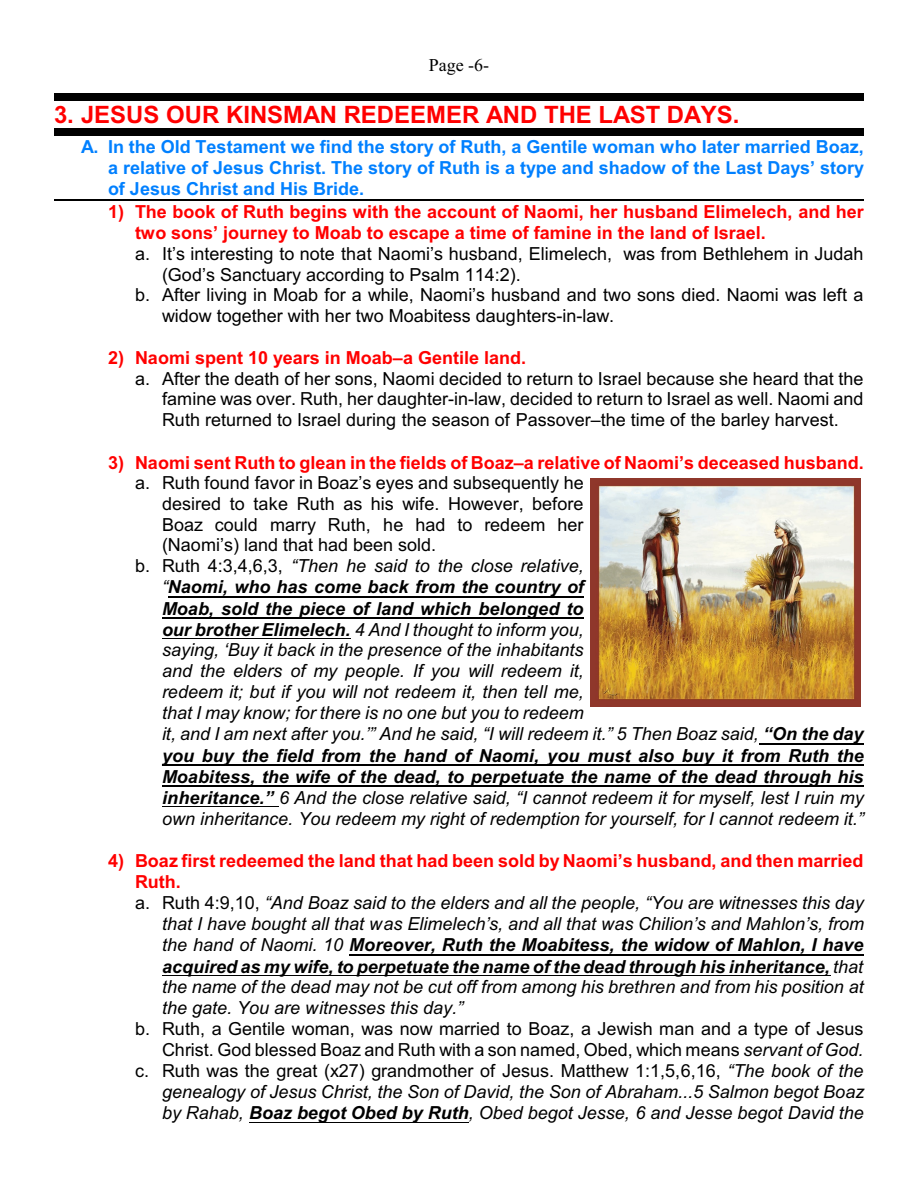
<style>
.page{position:relative;width:918px;height:1188px;background:#fff}
.page>*{position:absolute;margin:0;border:0;box-sizing:border-box;transform-origin:0 0}
.t1{font:700 24px "Arial";color:#f00}
.t2{font:18px/21px "Arial";color:#000;text-align:justify}
.t3{font:italic 18px "Arial";color:#000}
.t4{font:italic 700 18px "Arial";color:#000}
.t5{font:700 18px/21.3px "Arial";color:#f00}
.t6{font:700 18px/21.3px "Arial";color:#0080ff;text-align:justify}
.t7{font:18px "Times New Roman";color:#000}
.s1{font-style:normal}
.s2{font-weight:400}
.s3{font-weight:700}
.s4{font-style:italic}
.s5{font-weight:700;font-style:italic}
</style>
<div class="page">
<hr style="left:168px;top:596px;width:416px;height:1px;background:#000">
<hr style="left:162px;top:617px;width:422px;height:1px;background:#000">
<hr style="left:162px;top:638px;width:189px;height:1px;background:#000">
<hr style="left:759px;top:743px;width:105px;height:1px;background:#000">
<hr style="left:162px;top:764px;width:702px;height:1px;background:#000">
<hr style="left:162px;top:785px;width:702px;height:1px;background:#000">
<hr style="left:162px;top:806px;width:117px;height:1px;background:#000">
<hr style="left:349px;top:954px;width:515px;height:1px;background:#000">
<hr style="left:162px;top:975px;width:669px;height:1px;background:#000">
<hr style="left:249px;top:1122px;width:220px;height:1px;background:#000">
<div style="left:54px;top:93px;width:810px;height:7px;background:#000"></div>
<div style="left:54px;top:129px;width:810px;height:7px;background:#000"></div>
<hr style="left:54px;top:199px;width:810px;height:2px;background:#000">
<img style="left:591px;top:479px;width:270px;height:228px">
<p class="t7" style="left:429px;top:58px;width:62px">Page -6-</p>
<h1 class="t1" style="left:54px;top:106px;width:687px">3. JESUS OUR KINSMAN REDEEMER AND THE LAST DAYS.</h1>
<p class="t6" style="left:108px;top:138px;width:758px;text-indent:-27px">A. In the Old Testament we find the story of Ruth, a Gentile woman who later married Boaz, a relative of Jesus Christ. The story of Ruth is a type and shadow of the Last Days’ story of Jesus Christ and His Bride.</p>
<p class="t5" style="left:135px;top:203px;width:730px;text-indent:-27px">1) The book of Ruth begins with the account of Naomi, her husband Elimelech, and her two sons’ journey to Moab to escape a time of famine in the land of Israel.</p>
<p class="t2" style="left:135px;top:245px;width:730px">a. It’s interesting to note that Naomi’s husband, Elimelech, was from Bethlehem in Judah</p>
<p class="t2" style="left:162px;top:265px;width:360px">(God’s Sanctuary according to Psalm 114:2).</p>
<p class="t2" style="left:135px;top:286px;width:730px">b. After living in Moab for a while, Naomi’s husband and two sons died. Naomi was left a</p>
<p class="t2" style="left:162px;top:307px;width:454px">widow together with her two Moabitess daughters-in-law.</p>
<p class="t5" style="left:108px;top:349px;width:420px">2) Naomi spent 10 years in Moab–a Gentile land.</p>
<p class="t2" style="left:162px;top:370px;width:703px;text-indent:-27px">a. After the death of her sons, Naomi decided to return to Israel because she heard that the famine was over. Ruth, her daughter-in-law, decided to return to Israel as well. Naomi and Ruth returned to Israel during the season of Passover–the time of the barley harvest.</p>
<p class="t5" style="left:108px;top:453px;width:757px">3) Naomi sent Ruth to glean in the fields of Boaz–a relative of Naomi’s deceased husband.</p>
<p class="t2" style="left:135px;top:474px;width:450px">a. Ruth found favor in Boaz’s eyes and subsequently he</p>
<p class="t2" style="left:162px;top:495px;width:423px">desired to take Ruth as his wife. However, before</p>
<p class="t2" style="left:162px;top:515px;width:423px">Boaz could marry Ruth, he had to redeem her</p>
<p class="t2" style="left:162px;top:536px;width:276px">(Naomi’s) land that had been sold.</p>
<p class="t3" style="left:135px;top:559px;width:450px"><span class="s1">b. Ruth 4:3,4,6,3,</span> “Then he said to the close relative,</p>
<p class="t4" style="left:162px;top:580px;width:423px"><span class="s2">“</span>Naomi, who has come back from the country of</p>
<p class="t4" style="left:162px;top:601px;width:423px">Moab, sold the piece of land which belonged to</p>
<p class="t3" style="left:162px;top:622px;width:423px"><span class="s3">our brother Elimelech.</span> 4 And I thought to inform you,</p>
<p class="t3" style="left:162px;top:643px;width:423px">saying, ‘Buy it back in the presence of the inhabitants</p>
<p class="t3" style="left:162px;top:664px;width:423px">and the elders of my people. If you will redeem it,</p>
<p class="t3" style="left:162px;top:685px;width:423px">redeem it; but if you will not redeem it, then tell me,</p>
<p class="t3" style="left:162px;top:706px;width:423px">that I may know; for there is no one but you to redeem</p>
<p class="t3" style="left:162px;top:727px;width:703px">it, and I am next after you.’” And he said, “I will redeem it.” 5 Then Boaz said, <span class="s3">“On the day</span></p>
<p class="t4" style="left:162px;top:748px;width:703px">you buy the field from the hand of Naomi, you must also buy it from Ruth the</p>
<p class="t4" style="left:162px;top:770px;width:703px">Moabitess, the wife of the dead, to perpetuate the name of the dead through his</p>
<p class="t3" style="left:162px;top:791px;width:703px"><span class="s3">inheritance.”</span> 6 And the close relative said, “I cannot redeem it for myself, lest I ruin my</p>
<p class="t3" style="left:162px;top:811px;width:703px">own inheritance. You redeem my right of redemption for yourself, for I cannot redeem it.”</p>
<p class="t5" style="left:108px;top:852px;width:757px">4) Boaz first redeemed the land that had been sold by Naomi’s husband, and then married</p>
<p class="t5" style="left:135px;top:873px;width:47px">Ruth.</p>
<p class="t3" style="left:135px;top:896px;width:730px"><span class="s1">a. Ruth 4:9,10,</span> “And Boaz said to the elders and all the people, “You are witnesses this day</p>
<p class="t3" style="left:162px;top:917px;width:704px">that I have bought all that was Elimelech’s, and all that was Chilion’s and Mahlon’s, from</p>
<p class="t4" style="left:162px;top:938px;width:703px"><span class="s2">the hand of Naomi. 10</span> Moreover, Ruth the Moabitess, the widow of Mahlon, I have</p>
<p class="t4" style="left:162px;top:959px;width:703px">acquired as my wife, to perpetuate the name of the dead through his inheritance, <span class="s2">that</span></p>
<p class="t3" style="left:162px;top:980px;width:703px">the name of the dead may not be cut off from among his brethren and from his position at</p>
<p class="t3" style="left:162px;top:1001px;width:303px">the gate. You are witnesses this day.”</p>
<p class="t2" style="left:135px;top:1020px;width:731px;text-align:right">b. Ruth, a Gentile woman, was now married to Boaz, a Jewish man and a type of Jesus Christ. God blessed Boaz and Ruth with a son named, Obed, which means <span class="s4">servant of God.<br></span>c. Ruth was the great (x27) grandmother of Jesus. Matthew 1:1,5,6,16, <span class="s4">“The book of the genealogy of Jesus Christ, the Son of David, the Son of Abraham...5 Salmon begot Boaz<br>by Rahab,</span> <span class="s5">Boaz begot Obed by Ruth</span><span class="s4">, Obed begot Jesse, 6 and Jesse begot David the</span></p>
</div>
